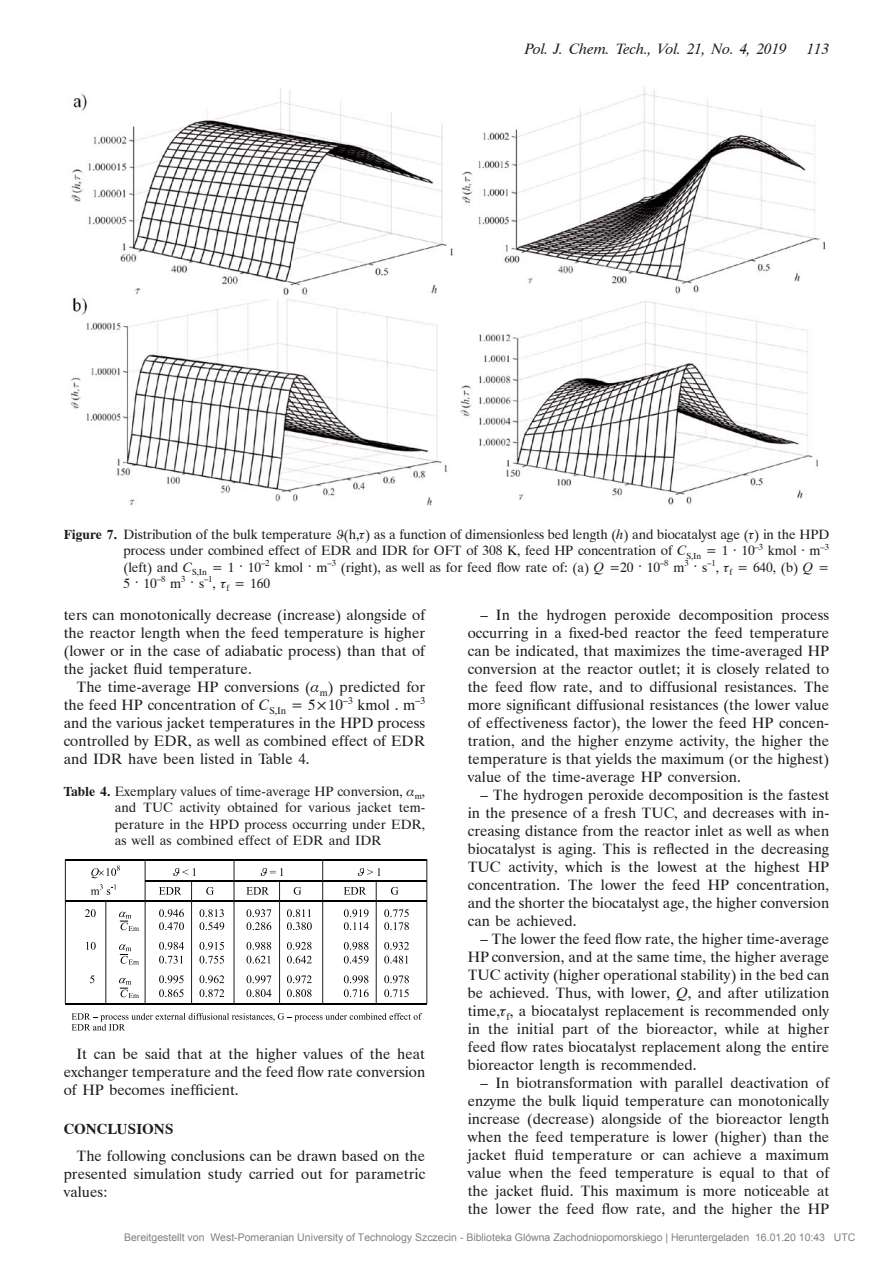
<style>
.page{position:relative;width:893px;height:1263px;background:#fff}
.page>*{position:absolute;margin:0;border:0;box-sizing:border-box;transform-origin:0 0}
.t1{font:15px/18px "Dutch 801 BT";color:#1b1c20;text-align:justify}
.t2{font:italic 15px "Dutch 801 BT";color:#1b1c20}
.t3{font:700 15px "Dutch 801 BT";color:#1b1c20}
.t4{font:13.5px/16.2px "Dutch 801 BT";letter-spacing:-.005em;color:#1b1c20;text-align:justify}
.t5{font:10.5px "Arial";color:#808080}
.s1{font-weight:700}
.s2{font-style:italic}
</style>
<div class="page">
<img style="left:70px;top:87px;width:756px;height:419px">
<hr style="left:65px;top:859px;width:362px;height:1px;background:#000">
<svg style="left:91px;top:865px;width:29px;height:13px"></svg>
<svg style="left:173px;top:868px;width:23px;height:8px"></svg>
<svg style="left:260px;top:868px;width:23px;height:8px"></svg>
<svg style="left:358px;top:868px;width:22px;height:8px"></svg>
<hr style="left:145px;top:881px;width:282px;height:1px;background:#000">
<svg style="left:91px;top:884px;width:25px;height:11px"></svg>
<svg style="left:159px;top:887px;width:22px;height:8px"></svg>
<svg style="left:206px;top:887px;width:8px;height:8px"></svg>
<svg style="left:246px;top:887px;width:23px;height:8px"></svg>
<svg style="left:294px;top:887px;width:7px;height:8px"></svg>
<svg style="left:344px;top:887px;width:22px;height:8px"></svg>
<svg style="left:391px;top:887px;width:7px;height:8px"></svg>
<hr style="left:65px;top:900px;width:362px;height:1px;background:#000">
<svg style="left:85px;top:909px;width:11px;height:8px"></svg>
<svg style="left:119px;top:912px;width:20px;height:19px"></svg>
<svg style="left:159px;top:909px;width:25px;height:21px"></svg>
<svg style="left:199px;top:909px;width:25px;height:21px"></svg>
<svg style="left:247px;top:909px;width:24px;height:21px"></svg>
<svg style="left:287px;top:909px;width:25px;height:21px"></svg>
<svg style="left:344px;top:909px;width:25px;height:21px"></svg>
<svg style="left:384px;top:909px;width:25px;height:21px"></svg>
<svg style="left:86px;top:942px;width:10px;height:8px"></svg>
<svg style="left:159px;top:942px;width:25px;height:8px"></svg>
<svg style="left:199px;top:942px;width:25px;height:8px"></svg>
<svg style="left:247px;top:942px;width:24px;height:8px"></svg>
<svg style="left:287px;top:942px;width:24px;height:8px"></svg>
<svg style="left:344px;top:942px;width:24px;height:8px"></svg>
<svg style="left:384px;top:942px;width:25px;height:8px"></svg>
<svg style="left:119px;top:944px;width:20px;height:20px"></svg>
<svg style="left:159px;top:956px;width:24px;height:8px"></svg>
<svg style="left:199px;top:956px;width:25px;height:8px"></svg>
<svg style="left:247px;top:956px;width:23px;height:8px"></svg>
<svg style="left:287px;top:956px;width:25px;height:8px"></svg>
<svg style="left:344px;top:956px;width:25px;height:8px"></svg>
<svg style="left:384px;top:956px;width:24px;height:8px"></svg>
<svg style="left:90px;top:976px;width:4px;height:7px"></svg>
<svg style="left:159px;top:975px;width:25px;height:8px"></svg>
<svg style="left:199px;top:975px;width:25px;height:8px"></svg>
<svg style="left:247px;top:975px;width:24px;height:8px"></svg>
<svg style="left:287px;top:975px;width:25px;height:8px"></svg>
<svg style="left:344px;top:975px;width:24px;height:8px"></svg>
<svg style="left:384px;top:975px;width:25px;height:8px"></svg>
<svg style="left:119px;top:978px;width:20px;height:20px"></svg>
<svg style="left:159px;top:989px;width:25px;height:8px"></svg>
<svg style="left:199px;top:989px;width:25px;height:8px"></svg>
<svg style="left:247px;top:989px;width:24px;height:8px"></svg>
<svg style="left:287px;top:989px;width:24px;height:8px"></svg>
<svg style="left:344px;top:989px;width:25px;height:8px"></svg>
<svg style="left:384px;top:989px;width:25px;height:8px"></svg>
<hr style="left:65px;top:1003px;width:362px;height:2px;background:#000">
<svg style="left:72px;top:1013px;width:350px;height:18px"></svg>
<hr style="left:65px;top:859px;width:1px;height:144px;background:#1b1c20">
<hr style="left:426px;top:859px;width:1px;height:144px;background:#1b1c20">
<hr style="left:145px;top:859px;width:1px;height:144px;background:#1b1c20">
<hr style="left:105px;top:900px;width:1px;height:103px;background:#1b1c20">
<hr style="left:234px;top:859px;width:1px;height:144px;background:#1b1c20">
<hr style="left:322px;top:859px;width:1px;height:144px;background:#1b1c20">
<hr style="left:191px;top:882px;width:1px;height:121px;background:#1b1c20">
<hr style="left:279px;top:882px;width:1px;height:121px;background:#1b1c20">
<hr style="left:376px;top:882px;width:1px;height:121px;background:#1b1c20">
<p class="t2" style="left:525px;top:38px;width:263px">Pol. J. Chem. Tech., Vol. 21, No. 4, 2019</p>
<p class="t2" style="left:807px;top:38px;width:24px">113</p>
<p class="t4" style="left:123px;top:526px;width:707px;text-indent:-60px"><span class="s1">Figure 7.</span> Distribution of the bulk temperature (h,<span class="s2">τ</span>) as a function of dimensionless bed length (<span class="s2">h</span>) and biocatalyst age (<span class="s2">τ</span>) in the HPD process under combined effect of EDR and IDR for OFT of 308 K, feed HP concentration of <span class="s2">C</span><sub>S,In</sub> = 1 . 10<sup>–3</sup> kmol . m<sup>–3 </sup>(left) and <span class="s2">C</span><sub>S,In</sub> = 1 . 10<sup>–2</sup> kmol . m<sup>–3</sup> (right), as well as for feed flow rate of: (a) <span class="s2">Q</span> =20 . 10<sup>–8</sup> m<sup>3</sup> . s<sup>–1</sup>, <span class="s2">τ</span><sub>f</sub> = 640, (b) <span class="s2">Q</span> = 5 . 10<sup>–8</sup> m<sup>3</sup> . s<sup>–1</sup>, <span class="s2">τ</span><sub>f</sub> = 160</p>
<p class="t1" style="left:64px;top:605px;width:363px">ters can monotonically decrease (increase) alongside of the reactor length when the feed temperature is higher (lower or in the case of adiabatic process) than that of the jacket fluid temperature.</p>
<p class="t1" style="left:64px;top:677px;width:363px;text-indent:13px">The time-average HP conversions (<span class="s2">α</span><sub>m</sub>) predicted for the feed HP concentration of <span class="s2">C</span><sub>S,In</sub> = 5×10<sup>–3</sup> kmol . m<sup>–3 </sup>and the various jacket temperatures in the HPD process controlled by EDR, as well as combined effect of EDR and IDR have been listed in Table 4.</p>
<p class="t1" style="left:468px;top:605px;width:363px;text-indent:13px">– In the hydrogen peroxide decomposition process occurring in a fixed-bed reactor the feed temperature can be indicated, that maximizes the time-averaged HP conversion at the reactor outlet; it is closely related to the feed flow rate, and to diffusional resistances. The more significant diffusional resistances (the lower value of effectiveness factor), the lower the feed HP concen&shy;tration, and the higher enzyme activity, the higher the temperature is that yields the maximum (or the highest) value of the time-average HP conversion.</p>
<p class="t1" style="left:468px;top:785px;width:363px;text-indent:13px">– The hydrogen peroxide decomposition is the fastest in the presence of a fresh TUC, and decreases with in&shy;creasing distance from the reactor inlet as well as when biocatalyst is aging. This is reflected in the decreasing TUC activity, which is the lowest at the highest HP concentration. The lower the feed HP concentration, and the shorter the biocatalyst age, the higher conversion can be achieved.</p>
<p class="t1" style="left:468px;top:929px;width:363px;text-indent:13px">– The lower the feed flow rate, the higher time-average HP conversion, and at the same time, the higher average TUC activity (higher operational stability) in the bed can be achieved. Thus, with lower, <span class="s2">Q</span>, and after utilization time,<span class="s2">τ</span><sub>f</sub>, a biocatalyst replacement is recommended only in the initial part of the bioreactor, while at higher feed flow rates biocatalyst replacement along the entire bioreactor length is recommended.</p>
<p class="t1" style="left:468px;top:1073px;width:363px;text-indent:13px">– In biotransformation with parallel deactivation of enzyme the bulk liquid temperature can monotonically increase (decrease) alongside of the bioreactor length when the feed temperature is lower (higher) than the jacket fluid temperature or can achieve a maximum value when the feed temperature is equal to that of the jacket fluid. This maximum is more noticeable at the lower the feed flow rate, and the higher the HP</p>
<p class="t4" style="left:115px;top:783px;width:312px;text-indent:-51px"><span class="s1">Table 4.</span> Exemplary values of time-average HP conversion, <span class="s2">α</span><sub>m</sub>, and TUC activity obtained for various jacket tem&shy;perature in the HPD process occurring under EDR, as well as combined effect of EDR and IDR</p>
<p class="t1" style="left:64px;top:1044px;width:363px;text-indent:13px">It can be said that at the higher values of the heat exchanger temperature and the feed flow rate conversion of HP becomes inefficient.</p>
<p class="t3" style="left:64px;top:1119px;width:111px">CONCLUSIONS</p>
<p class="t1" style="left:64px;top:1146px;width:363px;text-indent:13px">The following conclusions can be drawn based on the presented simulation study carried out for parametric values:</p>
<p class="t5" style="left:124px;top:1233px;width:733px">Bereitgestellt von West-Pomeranian University of Technology Szczecin - Biblioteka Glówna Zachodniopomorskiego | Heruntergeladen 16.01.20 10:43 UTC</p>
</div>
